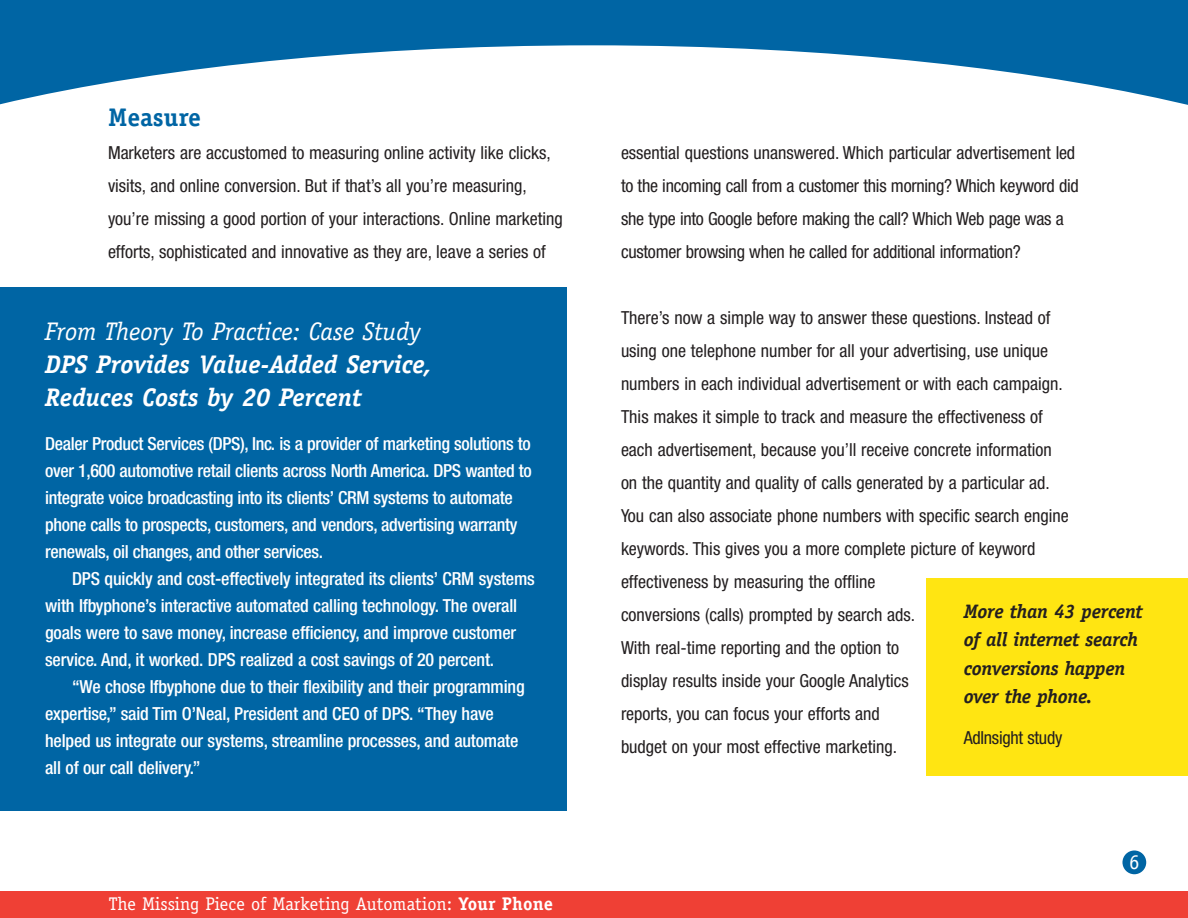
<style>
.page{position:relative;width:1188px;height:918px;background:#fff}
.page>*{position:absolute;margin:0;border:0;box-sizing:border-box;transform-origin:0 0}
.t1{font:italic 700 25.5px/33px "Officina Serif";color:#fff}
.t2{font:700 25.5px "Officina Serif";color:#0065a4}
.t3{font:21px "Officina Serif";color:#fff}
.t4{font:italic 700 19.5px/28.5px "Officina Serif";letter-spacing:-.015em;color:#231f20}
.t5{font:18.3px "Officina Serif";letter-spacing:.005em;color:#fff}
.t6{font:condensed 18px/33px "Helvetica Neue";color:#231f20}
.t7{font:500 condensed 18px "Helvetica Neue";letter-spacing:-.01em;color:#fff}
.s1{font-weight:400}
.s2{font-weight:700}
</style>
<div class="page">
<div style="left:0;top:891px;width:1188px;height:27px;background:#ef4035"></div>
<svg style="left:0;top:0;width:1188px;height:105px;fill:#0065a4"></svg>
<div style="left:0;top:287px;width:567px;height:524px;background:#0065a4"></div>
<div style="left:1122px;top:850px;width:24px;height:24px;background:#0065a4;border-radius:50%"></div>
<div style="left:927px;top:578px;width:261px;height:198px;background:#ffe512"></div>
<p class="t2" style="left:108px;top:108px;width:95px">Measure</p>
<p class="t6" style="left:108px;top:138px;width:456px">Marketers are accustomed to measuring online activity like clicks, visits, and online conversion. But if that’s all you’re measuring, you’re missing a good portion of your interactions. Online marketing efforts, sophisticated and innovative as they are, leave a series of</p>
<p class="t6" style="left:621px;top:138px;width:459px">essential questions unanswered. Which particular advertisement led to the incoming call from a customer this morning? Which keyword did she type into Google before making the call? Which Web page was a customer browsing when he called for additional information?</p>
<p class="t1" style="left:45px;top:317px;width:388px"><span class="s1">From Theory To Practice: Case Study<br></span>DPS Provides Value-Added Service,<br>Reduces Costs by 20 Percent</p>
<p class="t7" style="left:45px;top:437px;width:487px">Dealer Product Services (DPS), Inc. is a provider of marketing solutions to</p>
<p class="t7" style="left:45px;top:464px;width:488px">over 1,600 automotive retail clients across North America. DPS wanted to</p>
<p class="t7" style="left:45px;top:491px;width:469px">integrate voice broadcasting into its clients’ CRM systems to automate</p>
<p class="t7" style="left:45px;top:518px;width:474px">phone calls to prospects, customers, and vendors, advertising warranty</p>
<p class="t7" style="left:45px;top:545px;width:279px">renewals, oil changes, and other services.</p>
<p class="t7" style="left:72px;top:572px;width:464px">DPS quickly and cost-effectively integrated its clients’ CRM systems</p>
<p class="t7" style="left:45px;top:599px;width:474px">with Ifbyphone’s interactive automated calling technology. The overall</p>
<p class="t7" style="left:45px;top:626px;width:473px">goals were to save money, increase efficiency, and improve customer</p>
<p class="t7" style="left:45px;top:653px;width:451px">service. And, it worked. DPS realized a cost savings of 20 percent.</p>
<p class="t7" style="left:72px;top:680px;width:454px">“We chose Ifbyphone due to their flexibility and their programming</p>
<p class="t7" style="left:45px;top:707px;width:450px">expertise,” said Tim O’Neal, President and CEO of DPS. “They have</p>
<p class="t7" style="left:45px;top:734px;width:475px">helped us integrate our systems, streamline processes, and automate</p>
<p class="t7" style="left:45px;top:761px;width:157px">all of our call delivery.”</p>
<p class="t5" style="left:109px;top:897px;width:446px">The Missing Piece of Marketing Automation: <span class="s2">Your Phone</span></p>
<p class="t6" style="left:621px;top:303px;width:449px">There’s now a simple way to answer these questions. Instead of using one telephone number for all your advertising, use unique numbers in each individual advertisement or with each campaign.<br>This makes it simple to track and measure the effectiveness of each advertisement, because you’ll receive concrete information on the quantity and quality of calls generated by a particular ad.<br>You can also associate phone numbers with specific search engine keywords. This gives you a more complete picture of keyword effectiveness by measuring the offline<br>conversions (calls) prompted by search ads.<br>With real-time reporting and the option to<br>display results inside your Google Analytics<br>reports, you can focus your efforts and<br>budget on your most effective marketing.</p>
<p class="t4" style="left:964px;top:599px;width:181px">More than 43 percent of all internet search conversions happen over the phone.</p>
<p class="t6" style="left:964px;top:723px;width:100px">AdInsight study</p>
<p class="t3" style="left:1129px;top:854px;width:12px">6</p>
</div>
